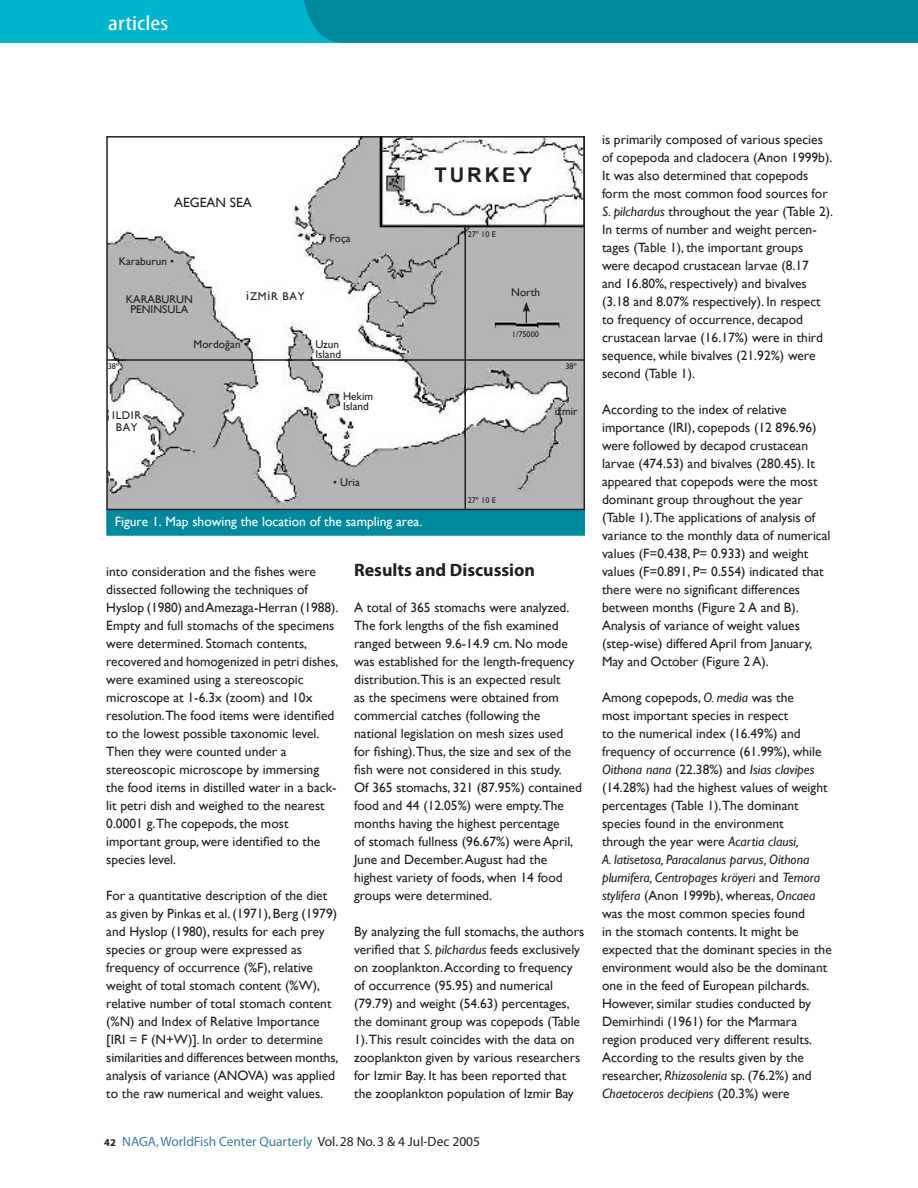
<style>
.page{position:relative;width:918px;height:1188px;background:#fff}
.page>*{position:absolute;margin:0;border:0;box-sizing:border-box;transform-origin:0 0}
.t1{font:condensed 21px "Myriad Pro";color:#fff;scale:1.28 1}
.t2{font:700 20.25px "Arial";letter-spacing:.14em;color:#231f20}
.sub_TITLES_1{font:700 18px "Myriad Pro";color:#231f20}
.BODY{font:13.5px/18px "Gill Sans";color:#231f20}
.t3{font:13.5px "Myriad";color:#3b7d99}
.t4{font:13.5px "Gill Sans";color:#fff}
.t5{font:11.25px "Gill Sans";color:#231f20}
.t6{font:8.25px "Gill Sans";color:#231f20}
.s1{font-size:13.5px}
.s2{font-style:italic}
.s3{font-weight:700;font-size:10.5px;color:#231f20}
.s4{color:#231f20}
</style>
<div class="page">
<div style="left:0;top:0;width:355px;height:43px;background:#00b4cd"></div>
<div style="left:304px;top:0;width:614px;height:43px;background:#00899c"></div>
<div style="left:107px;top:511px;width:477px;height:24px;background:#00899c"></div>
<div style="left:106px;top:510px;width:479px;height:26px;border:2px solid #00899c"></div>
<img style="left:109px;top:139px;width:473px;height:368px">
<div style="left:106px;top:136px;width:479px;height:374px;border:2px solid #231f20"></div>
<hr style="left:107px;top:359px;width:478px;height:2px;background:#231f20">
<hr style="left:464px;top:225px;width:2px;height:284px;background:#231f20">
<svg style="left:523px;top:302px;width:7px;height:21px"></svg>
<h1 class="t1" style="left:108px;top:12px;width:48px">articles</h1>
<p class="BODY" style="left:174px;top:193px;width:79px">AEGEAN SEA</p>
<p class="t5" style="left:119px;top:255px;width:57px">Karaburun •</p>
<p class="t5" style="left:126px;top:293px;width:69px">KARABURUN</p>
<p class="t5" style="left:130px;top:303px;width:59px">PENINSULA</p>
<p class="t5" style="left:246px;top:289px;width:60px"><span class="s1">i</span>ZM<span class="s1">i</span>R BAY</p>
<p class="t5" style="left:322px;top:232px;width:30px">• Foça</p>
<p class="t6" style="left:108px;top:361px;width:13px">38º</p>
<p class="t5" style="left:112px;top:408px;width:31px">ILDIR</p>
<p class="t5" style="left:116px;top:420px;width:23px">BAY</p>
<p class="t5" style="left:194px;top:338px;width:56px">Mordog˘an •</p>
<p class="t5" style="left:308px;top:338px;width:33px">• Uzun</p>
<p class="t5" style="left:315px;top:348px;width:27px">Island</p>
<p class="t5" style="left:336px;top:389px;width:39px">• Hekim</p>
<p class="t5" style="left:343px;top:400px;width:27px">Island</p>
<p class="t5" style="left:333px;top:475px;width:28px">• Uria</p>
<p class="t2" style="left:435px;top:162px;width:99px">TURKEY</p>
<p class="t6" style="left:468px;top:229px;width:30px">27º 10 E</p>
<p class="t5" style="left:511px;top:286px;width:30px">North</p>
<p class="t6" style="left:512px;top:330px;width:29px">1/75000</p>
<p class="t6" style="left:565px;top:361px;width:13px">38º</p>
<p class="t5" style="left:555px;top:404px;width:24px">izmir</p>
<p class="t6" style="left:468px;top:496px;width:30px">27º 10 E</p>
<p class="t4" style="left:115px;top:513px;width:309px">Figure 1. Map showing the location of the sampling area.</p>
<p class="BODY" style="left:106px;top:562px;width:211px">into consideration and the fishes were dissected following the techniques of</p>
<p class="BODY" style="left:106px;top:598px;width:234px">Hyslop (1980) and Amezaga-Herran (1988).</p>
<p class="BODY" style="left:106px;top:616px;width:230px">Empty and full stomachs of the specimens</p>
<p class="BODY" style="left:106px;top:634px;width:202px">were determined. Stomach contents,</p>
<p class="BODY" style="left:106px;top:652px;width:234px">recovered and homogenized in petri dishes,</p>
<p class="BODY" style="left:106px;top:670px;width:199px">were examined using a stereoscopic</p>
<p class="BODY" style="left:106px;top:688px;width:230px">microscope at 1-6.3x (zoom) and 10x resolution.The food items were identified to the lowest possible taxonomic level.</p>
<p class="BODY" style="left:106px;top:742px;width:232px">Then they were counted under a stereoscopic microscope by immersing the food items in distilled water in a back-</p>
<p class="BODY" style="left:106px;top:796px;width:220px">lit petri dish and weighed to the nearest<br>0.0001 g.The copepods, the most important group, were identified to the species level.</p>
<p class="BODY" style="left:106px;top:886px;width:222px">For a quantitative description of the diet</p>
<p class="BODY" style="left:106px;top:904px;width:232px">as given by Pinkas et al. (1971), Berg (1979)</p>
<p class="BODY" style="left:106px;top:922px;width:220px">and Hyslop (1980), results for each prey species or group were expressed as</p>
<p class="BODY" style="left:106px;top:958px;width:227px">frequency of occurrence (%F), relative weight of total stomach content (%W), relative number of total stomach content (%N) and Index of Relative Importance [IRI = F (N+W)]. In order to determine</p>
<p class="BODY" style="left:106px;top:1048px;width:234px">similarities and differences between months,</p>
<p class="BODY" style="left:106px;top:1066px;width:230px">analysis of variance (ANOVA) was applied to the raw numerical and weight values.</p>
<p class="sub_TITLES_1" style="left:354px;top:560px;width:182px">Results and Discussion</p>
<p class="BODY" style="left:354px;top:598px;width:222px">A total of 365 stomachs were analyzed.<br>The fork lengths of the fish examined ranged between 9.6-14.9 cm. No mode was established for the length-frequency distribution.This is an expected result as the specimens were obtained from commercial catches (following the national legislation on mesh sizes used</p>
<p class="BODY" style="left:354px;top:742px;width:219px">for fishing).Thus, the size and sex of the fish were not considered in this study.</p>
<p class="BODY" style="left:354px;top:778px;width:229px">Of 365 stomachs, 321 (87.95%) contained food and 44 (12.05%) were empty.The months having the highest percentage</p>
<p class="BODY" style="left:354px;top:832px;width:221px">of stomach fullness (96.67%) were April,</p>
<p class="BODY" style="left:354px;top:850px;width:210px">June and December. August had the highest variety of foods, when 14 food groups were determined.</p>
<p class="BODY" style="left:354px;top:922px;width:232px">By analyzing the full stomachs, the authors verified that <span class="s2">S. pilchardus</span> feeds exclusively on zooplankton. According to frequency of occurrence (95.95) and numerical (79.79) and weight (54.63) percentages, the dominant group was copepods (Table 1).This result coincides with the data on zooplankton given by various researchers for Izmir Bay. It has been reported that the zooplankton population of Izmir Bay</p>
<p class="t3" style="left:104px;top:1134px;width:377px"><span class="s3">42</span> NAGA, WorldFish Center Quarterly <span class="s4">Vol. 28 No. 3 &amp; 4 Jul-Dec 2005</span></p>
<p class="BODY" style="left:602px;top:130px;width:233px">is primarily composed of various species of copepoda and cladocera (Anon 1999b).<br>It was also determined that copepods form the most common food sources for <span class="s2">S. pilchardus</span> throughout the year (Table 2).</p>
<p class="BODY" style="left:602px;top:220px;width:222px">In terms of number and weight percen&shy;tages (Table 1), the important groups were decapod crustacean larvae (8.17 and 16.80%, respectively) and bivalves (3.18 and 8.07% respectively). In respect to frequency of occurrence, decapod crustacean larvae (16.17%) were in third sequence, while bivalves (21.92%) were second (Table 1).</p>
<p class="BODY" style="left:602px;top:400px;width:230px">According to the index of relative importance (IRI), copepods (12 896.96) were followed by decapod crustacean larvae (474.53) and bivalves (280.45). It appeared that copepods were the most dominant group throughout the year (Table 1).The applications of analysis of variance to the monthly data of numerical values (F=0.438, P= 0.933) and weight values (F=0.891, P= 0.554) indicated that there were no significant differences between months (Figure 2 A and B).<br>Analysis of variance of weight values (step-wise) differed April from January, May and October (Figure 2 A).</p>
<p class="BODY" style="left:602px;top:688px;width:231px">Among copepods, <span class="s2">O. media</span> was the<br>most important species in respect<br>to the numerical index (16.49%) and frequency of occurrence (61.99%), while <span class="s2">Oithona nana</span> (22.38%) and <span class="s2">Isias clavipes </span>(14.28%) had the highest values of weight percentages (Table 1).The dominant species found in the environment<br>through the year were <span class="s2">Acartia clausi,<br>A. latisetosa, Paracalanus parvus, Oithona plumifera, Centropages kröyeri</span> and <span class="s2">Temora stylifera</span> (Anon 1999b), whereas, <span class="s2">Oncaea </span>was the most common species found<br>in the stomach contents. It might be expected that the dominant species in the environment would also be the dominant one in the feed of European pilchards.<br>However, similar studies conducted by Demirhindi (1961) for the Marmara region produced very different results.<br>According to the results given by the researcher, <span class="s2">Rhizosolenia</span> sp. (76.2%) and <span class="s2">Chaetoceros decipiens</span> (20.3%) were</p>
</div>
